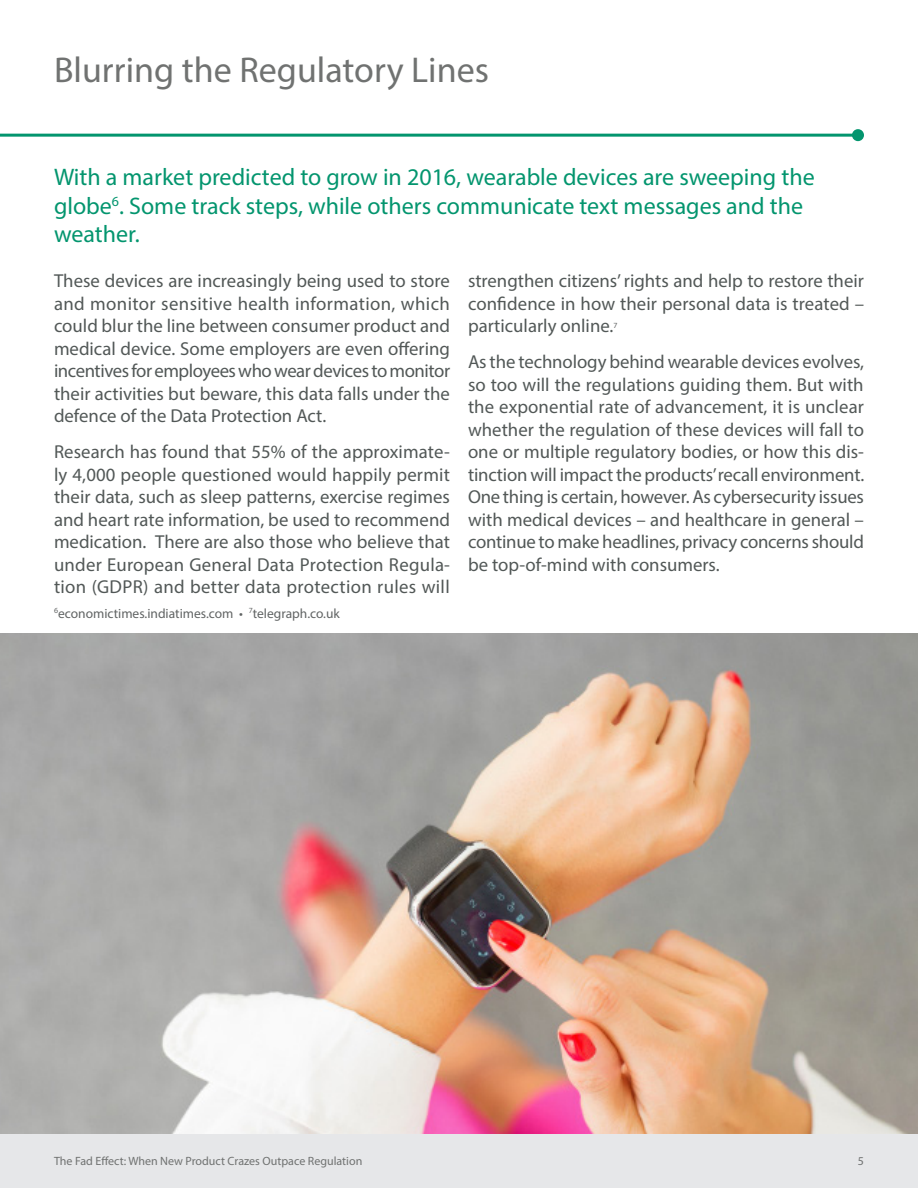
<style>
.page{position:relative;width:918px;height:1188px;background:#fff}
.page>*{position:absolute;margin:0;border:0;box-sizing:border-box;transform-origin:0 0}
.Page_Header{font:36px "Myriad Pro";color:#707271}
.Body_Lead{font:24px/28.5px "Myriad Pro";color:#03956e}
.Body{font:18.75px/22.5px "Myriad Pro";color:#525857;text-align:justify}
.Citation{font:13.5px "Myriad Pro";color:#616464}
.t1{font:12px "Myriad Pro";color:#707271}
.Body-2{font:7.8px "Myriad Pro";color:#616464}
</style>
<div class="page">
<div style="left:0;top:1134px;width:918px;height:54px;background:#e6e7e9"></div>
<hr style="left:0;top:134px;width:858px;height:3px;background:#03956e">
<div style="left:852px;top:129px;width:12px;height:12px;background:#03956e;border-radius:50%"></div>
<img style="left:0;top:633px;width:918px;height:501px">
<p class="Page_Header" style="left:54px;top:47px;width:437px">Blurring the Regulatory Lines</p>
<p class="Body_Lead" style="left:54px;top:163px;width:762px">With a market predicted to grow in 2016, wearable devices are sweeping the globe<sup>6</sup>. Some track steps, while others communicate text messages and the weather.</p>
<p class="Body" style="left:54px;top:269px;width:398px">These devices are increasingly being used to store and monitor sensitive health information, which could blur the line between consumer product and medical device. Some employers are even offering incentives for employees who wear devices to monitor their activities but beware, this data falls under the defence of the Data Protection Act.</p>
<p class="Body" style="left:54px;top:440px;width:398px">Research has found that 55% of the approximate&shy;ly 4,000 people questioned would happily permit their data, such as sleep patterns, exercise regimes and heart rate information, be used to recommend medication. There are also those who believe that under European General Data Protection Regula&shy;tion (GDPR) and better data protection rules will</p>
<p class="Body" style="left:468px;top:269px;width:398px">strengthen citizens’ rights and help to restore their confidence in how their personal data is treated – particularly online.</p>
<p class="Body-2" style="left:613px;top:320px;width:6px">7</p>
<p class="Body" style="left:468px;top:350px;width:398px">As the technology behind wearable devices evolves, so too will the regulations guiding them. But with the exponential rate of advancement, it is unclear whether the regulation of these devices will fall to one or multiple regulatory bodies, or how this dis&shy;tinction will impact the products’ recall environment.<br>One thing is certain, however. As cybersecurity issues with medical devices – and healthcare in general – continue to make headlines, privacy concerns should be top-of-mind with consumers.</p>
<p class="Citation" style="left:54px;top:605px;width:287px"><sup>6</sup>economictimes.indiatimes.com • <sup>7</sup>telegraph.co.uk</p>
<p class="t1" style="left:54px;top:1154px;width:310px">The Fad Effect: When New Product Crazes Outpace Regulation</p>
<p class="t1" style="left:858px;top:1154px;width:8px">5</p>
</div>
